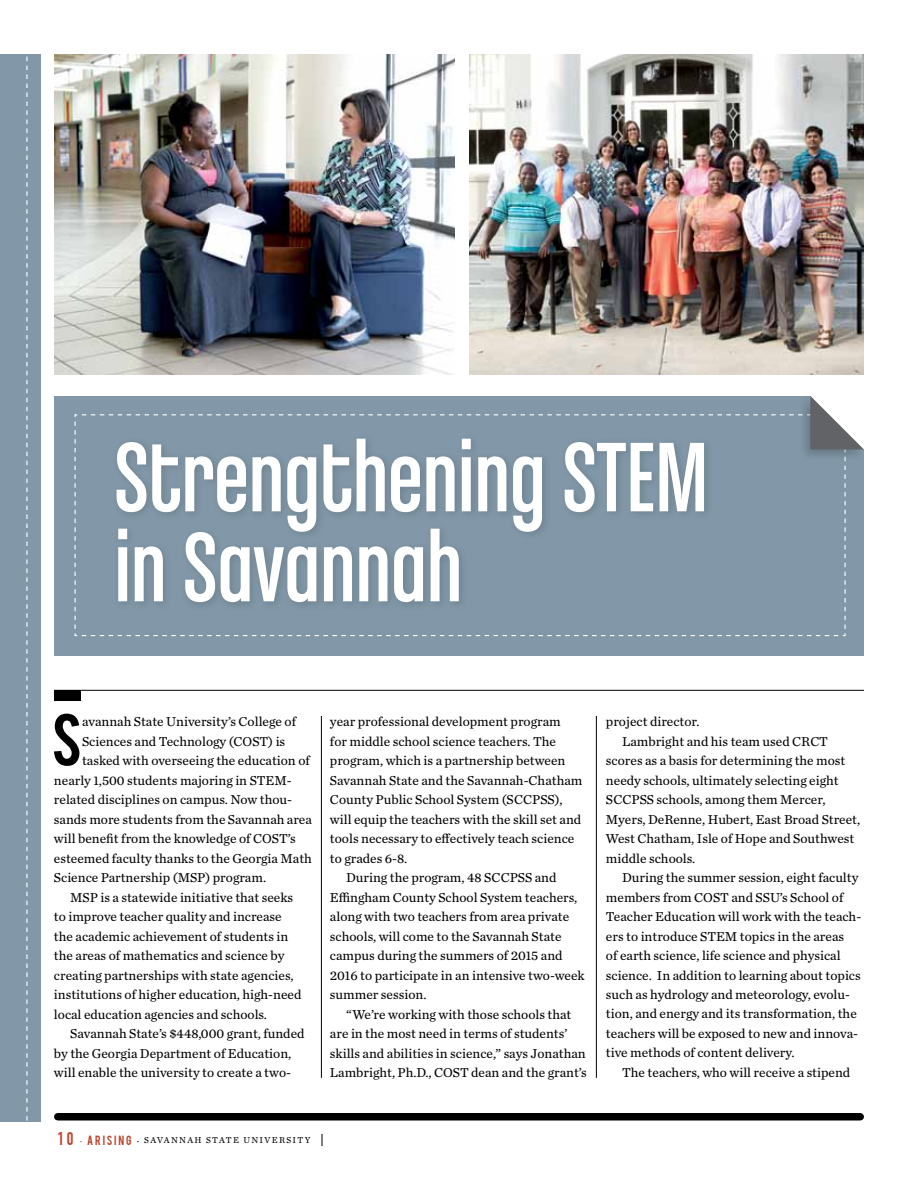
<style>
.page{position:relative;width:918px;height:1188px;background:#fff}
.page>*{position:absolute;margin:0;border:0;box-sizing:border-box;transform-origin:0 0}
.t1{font:105px/90px "Chalet Comprime Cologne Eighty";color:#fff}
.t2{font:57.3px "Bebas";color:#000}
.t3{font:13.5px/19.5px "Chronicle Text G2";color:#000}
.t4{font:9px "Chronicle Text G2";letter-spacing:.15em;color:#000}
.s1{font-family:"DIN Condensed";font-weight:700;font-size:18px;color:#ba482f}
.s2{font-size:10.5px;color:#ba482f}
.s3{font-family:"Bebas";font-size:10.5px;color:#ba482f}
.s4{font-size:10.5px}
.s5{font-family:"DIN Condensed";font-weight:700;font-size:12px}
</style>
<div class="page">
<div style="left:58px;top:1113px;width:802px;height:7px;background:#000"></div>
<div style="left:0;top:54px;width:40px;height:1067px;background:#8298a8"></div>
<hr style="left:321px;top:716px;width:1px;height:362px;background:#000">
<hr style="left:596px;top:716px;width:1px;height:362px;background:#000">
<div style="left:54px;top:690px;width:26px;height:11px;background:#000"></div>
<hr style="left:54px;top:690px;width:810px;height:1px;background:#000">
<img style="left:54px;top:54px;width:401px;height:321px">
<img style="left:470px;top:54px;width:394px;height:321px">
<svg style="left:26px;top:57px;width:2px;height:1063px"></svg>
<div style="left:54px;top:396px;width:810px;height:259px;background:#8298a8"></div>
<svg style="left:75px;top:396px;width:789px;height:240px"></svg>
<h1 class="t1" style="left:114px;top:431px;width:596px">Strengthening STEM in Savannah</h1>
<h2 class="t2" style="left:51px;top:698px;width:27px">S</h2>
<p class="t3" style="left:82px;top:711px;width:216px">avannah State University’s College of</p>
<p class="t3" style="left:82px;top:731px;width:205px">Sciences and Technology (COST) is</p>
<p class="t3" style="left:82px;top:750px;width:229px">tasked with overseeing the education of</p>
<p class="t3" style="left:54px;top:770px;width:205px">nearly 1,500 students majoring in STE</p>
<p class="t3" style="left:54px;top:770px;width:259px;text-indent:220px">M&shy;related disciplines on campus. Now thou&shy;sands more students from the Savannah area will benefit from the knowledge of COST’s esteemed faculty thanks to the Georgia Math Science Partnership (MSP) program.</p>
<p class="t3" style="left:54px;top:887px;width:252px;text-indent:16px">MSP is a statewide initiative that seeks to improve teacher quality and increase<br>the academic achievement of students in the areas of mathematics and science by creating partnerships with state agencies, institutions of higher education, high-need local education agencies and schools.<br>S avannah State’s $448,000 grant, funded by the Georgia Department of Education, will enable the university to create a two-</p>
<p class="t3" style="left:330px;top:711px;width:232px">year professional development program</p>
<p class="t3" style="left:330px;top:731px;width:227px">for middle school science teachers. The</p>
<p class="t3" style="left:330px;top:750px;width:237px">program, which is a partnership between</p>
<p class="t3" style="left:330px;top:770px;width:254px">Savannah State and the Savannah-Chatham</p>
<p class="t3" style="left:330px;top:789px;width:234px">County Public School System (SCCPSS),</p>
<p class="t3" style="left:330px;top:809px;width:253px">will equip the teachers with the skill set and</p>
<p class="t3" style="left:330px;top:828px;width:246px">tools necessary to effectively teach science</p>
<p class="t3" style="left:330px;top:848px;width:79px">to grades 6-8.</p>
<p class="t3" style="left:346px;top:867px;width:212px">During the program, 48 SCCPSS and</p>
<p class="t3" style="left:330px;top:887px;width:249px">Effingham County School System teachers,</p>
<p class="t3" style="left:330px;top:906px;width:241px">along with two teachers from area private</p>
<p class="t3" style="left:330px;top:926px;width:233px">schools, will come to the Savannah State</p>
<p class="t3" style="left:330px;top:945px;width:234px">campus during the summers of 2015 and</p>
<p class="t3" style="left:330px;top:965px;width:256px">2016 to participate in an intensive two-week</p>
<p class="t3" style="left:330px;top:984px;width:98px">summer session.</p>
<p class="t3" style="left:346px;top:1004px;width:227px">“We’re working with those schools that</p>
<p class="t3" style="left:330px;top:1023px;width:239px">are in the most need in terms of students’</p>
<p class="t3" style="left:330px;top:1043px;width:257px">skills and abilities in science,” says Jonathan</p>
<p class="t3" style="left:330px;top:1062px;width:258px">Lambright, Ph.D., COST dean and the grant’s</p>
<p class="t3" style="left:606px;top:711px;width:95px">project director.</p>
<p class="t3" style="left:622px;top:731px;width:206px">Lambright and his team used CRCT</p>
<p class="t3" style="left:606px;top:750px;width:241px">scores as a basis for determining the most</p>
<p class="t3" style="left:606px;top:770px;width:234px">needy schools, ultimately selecting eight</p>
<p class="t3" style="left:606px;top:789px;width:221px">SCCPSS schools, among them Mercer,</p>
<p class="t3" style="left:606px;top:809px;width:256px">Myers, DeRenne, Hubert, East Broad Street,</p>
<p class="t3" style="left:606px;top:828px;width:250px">West Chatham, Isle of Hope and Southwest</p>
<p class="t3" style="left:606px;top:848px;width:91px">middle schools.</p>
<p class="t3" style="left:622px;top:867px;width:238px">During the summer session, eight faculty</p>
<p class="t3" style="left:606px;top:887px;width:239px">members from COST and SSU’s School of</p>
<p class="t3" style="left:606px;top:906px;width:257px">Teacher Education will work with the teach-</p>
<p class="t3" style="left:606px;top:926px;width:104px">ers to introduce STE</p>
<p class="t3" style="left:606px;top:926px;width:256px;text-indent:119px">M topics in the areas<br>of earth science, life science and physical science. In addition to learning about topics such as hydrology and meteorology, evolu&shy;tion, and energy and its transformation, the teachers will be exposed to new and innova&shy;tive methods of content delivery.<br>The teachers, who will receive a stipend</p>
<p class="t4" style="left:58px;top:1134px;width:267px"><span class="s1">10</span> <span class="s2">·</span> <span class="s3">ARISING</span> <span class="s4">·</span> savannah state university <span class="s5">|</span></p>
</div>
